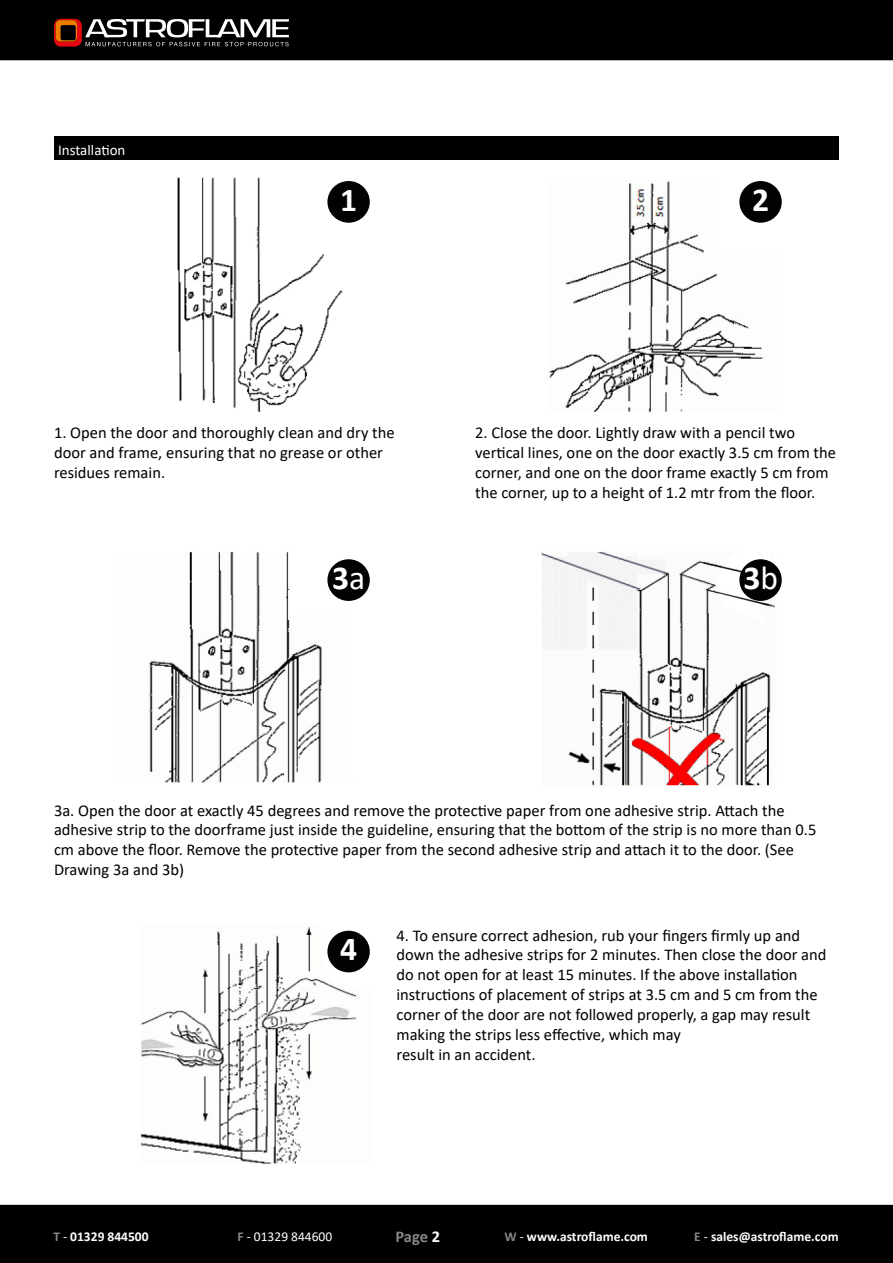
<style>
.page{position:relative;width:893px;height:1263px;background:#fff}
.page>*{position:absolute;margin:0;border:0;box-sizing:border-box;transform-origin:0 0}
.t1{font:700 33.6px "Calibri";color:#fff}
.t2{font:16.5px/19.8px "Calibri";color:#000}
.t3{font:700 16.5px "Calibri";color:#878787}
.t4{font:15px "Calibri";color:#fff}
.t5{font:700 13.5px "Calibri";color:#fff}
.t6{font:13.5px "Calibri";color:#fff}
.s1{font-weight:400}
.s2{color:#878787}
.s3{font-weight:700;color:#878787}
.s4{color:#fff}
</style>
<div class="page">
<div style="left:0;top:0;width:893px;height:60px;background:#000"></div>
<div style="left:0;top:1205px;width:893px;height:58px;background:#000"></div>
<svg style="left:54px;top:19px;width:235px;height:28px"></svg>
<div style="left:54px;top:136px;width:785px;height:23px;background:#000"></div>
<img style="left:177px;top:177px;width:178px;height:235px">
<img style="left:549px;top:181px;width:231px;height:231px">
<img style="left:541px;top:552px;width:239px;height:234px">
<img style="left:149px;top:552px;width:212px;height:231px">
<img style="left:141px;top:926px;width:229px;height:238px">
<div style="left:327px;top:181px;width:43px;height:42px;background:#020203;border-radius:50%"></div>
<div style="left:739px;top:181px;width:43px;height:42px;background:#020203;border-radius:50%"></div>
<div style="left:327px;top:559px;width:43px;height:42px;background:#020203;border-radius:50%"></div>
<div style="left:739px;top:559px;width:43px;height:42px;background:#020203;border-radius:50%"></div>
<div style="left:327px;top:931px;width:43px;height:41px;background:#020203;border-radius:50%"></div>
<p class="t4" style="left:58px;top:139px;width:69px">Installation</p>
<h1 class="t1" style="left:340px;top:176px;width:19px">1</h1>
<h1 class="t1" style="left:752px;top:176px;width:19px">2</h1>
<p class="t2" style="left:54px;top:422px;width:342px">1. Open the door and thoroughly clean and dry the door and frame, ensuring that no grease or other residues remain.</p>
<p class="t2" style="left:475px;top:422px;width:362px">2. Close the door. Lightly draw with a pencil two vertical lines, one on the door exactly 3.5 cm from the corner, and one on the door frame exactly 5 cm from the corner, up to a height of 1.2 mtr from the floor.</p>
<h1 class="t1" style="left:332px;top:554px;width:35px">3<span class="s1">a</span></h1>
<h1 class="t1" style="left:743px;top:554px;width:36px">3<span class="s1">b</span></h1>
<p class="t2" style="left:54px;top:800px;width:764px">3a. Open the door at exactly 45 degrees and remove the protective paper from one adhesive strip. Attach the adhesive strip to the doorframe just inside the guideline, ensuring that the bottom of the strip is no more than 0.5 cm above the floor. Remove the protective paper from the second adhesive strip and attach it to the door. (See Drawing 3a and 3b)</p>
<h1 class="t1" style="left:340px;top:925px;width:19px">4</h1>
<p class="t2" style="left:396px;top:925px;width:431px">4. To ensure correct adhesion, rub your fingers firmly up and down the adhesive strips for 2 minutes. Then close the door and do not open for at least 15 minutes. If the above installation instructions of placement of strips at 3.5 cm and 5 cm from the corner of the door are not followed properly, a gap may result making the strips less effective, which may<br>result in an accident.</p>
<p class="t5" style="left:53px;top:1227px;width:97px"><span class="s2">T</span> <span class="s1">-</span> 01329 844500</p>
<p class="t6" style="left:238px;top:1227px;width:96px"><span class="s3">F</span> - 01329 844600</p>
<p class="t3" style="left:395px;top:1225px;width:46px">Page <span class="s4">2</span></p>
<p class="t5" style="left:504px;top:1227px;width:145px"><span class="s2">W</span> <span class="s1">-</span> www.astroflame.com</p>
<p class="t5" style="left:694px;top:1227px;width:146px"><span class="s2">E</span> <span class="s1">-</span> sales@astroflame.com</p>
</div>
